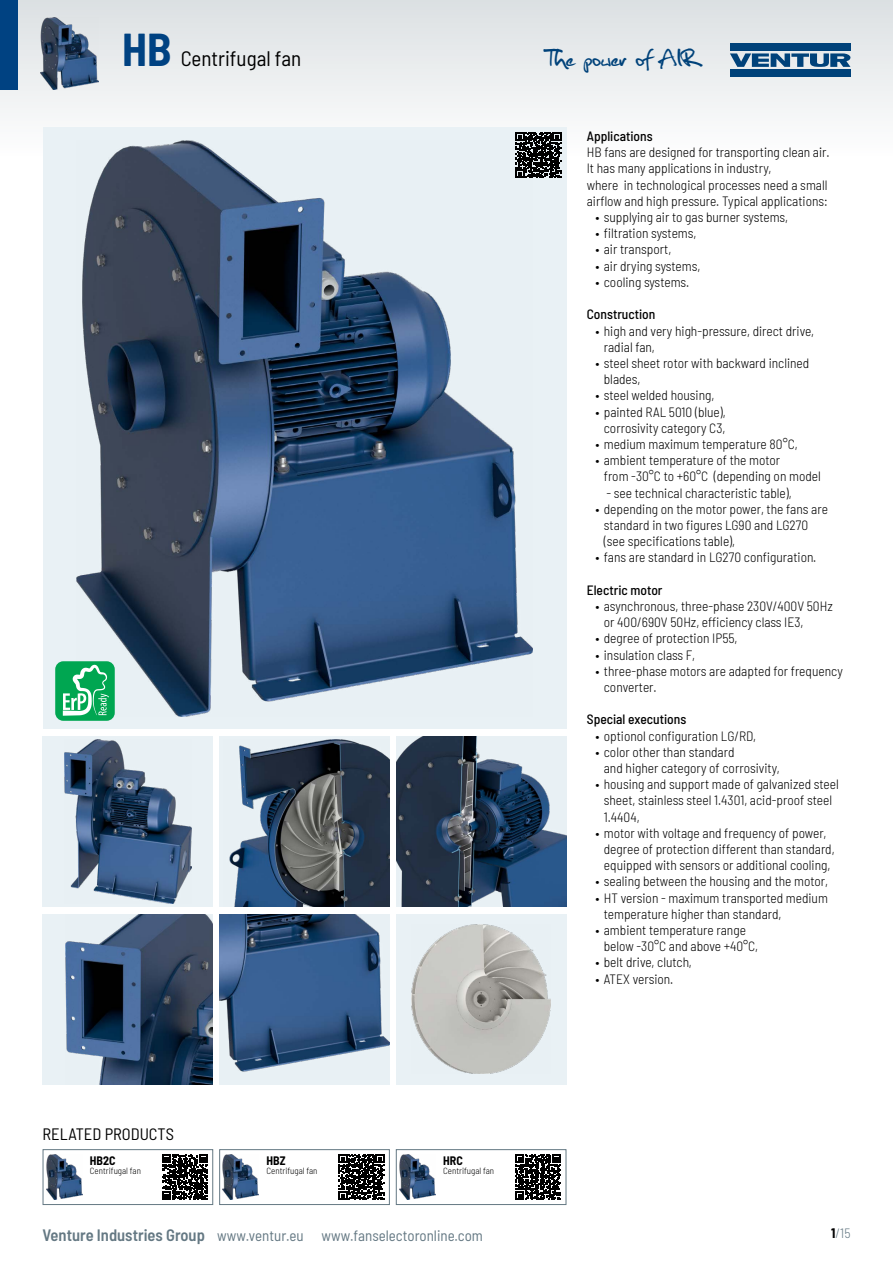
<style>
.page{position:relative;width:893px;height:1263px;background:#fff}
.page>*{position:absolute;margin:0;border:0;box-sizing:border-box;transform-origin:0 0}
.t1{font:32.4px "Christopherhand";color:#00427a}
.t2{font:semi-condensed 21px "Barlow";color:#000}
.t3{font:semi-condensed 16.5px "Barlow";color:#000}
.t4{font:semi-condensed 15px "Barlow";color:#647883}
.t5{font:300 semi-condensed 13.5px/16.2px "Barlow";color:#000}
.t6{font:500 semi-condensed 13.5px "Barlow";color:#000}
.t7{font:300 semi-condensed 13.5px "Barlow";color:#647883}
.t8{font:700 semi-condensed 12px "Barlow";color:#000}
.t9{font:300 semi-condensed 9px "Barlow";color:#000}
.s1{font-weight:700;font-size:45px;color:#004282}
.s2{font-weight:600;font-size:16.5px}
.s3{font-weight:700;color:#000}
</style>
<div class="page">
<div style="left:0;top:0;width:893px;height:157px;background:linear-gradient(to bottom,#dbe0e2,#fefefe)"></div>
<div style="left:0;top:0;width:17px;height:89px;background:#004282"></div>
<img style="left:41px;top:17px;width:57px;height:72px">
<svg style="left:730px;top:53px;width:120px;height:14px;background:#5782a5"></svg>
<div style="left:730px;top:69px;width:120px;height:8px;background:#00427a"></div>
<div style="left:730px;top:43px;width:120px;height:8px;background:#00427a"></div>
<div style="left:43px;top:1149px;width:170px;height:56px;border:1px solid #647883"></div>
<div style="left:219px;top:1149px;width:171px;height:56px;border:1px solid #647883"></div>
<div style="left:396px;top:1149px;width:170px;height:56px;border:1px solid #647883"></div>
<img style="left:46px;top:1154px;width:36px;height:46px">
<img style="left:223px;top:1154px;width:36px;height:46px">
<img style="left:400px;top:1154px;width:36px;height:46px">
<div style="left:43px;top:128px;width:523px;height:601px;background:#e9f1f5"></div>
<img style="left:76px;top:140px;width:457px;height:576px">
<div style="left:219px;top:736px;width:171px;height:170px;background:#e9f1f5"></div>
<img style="left:229px;top:740px;width:161px;height:166px">
<div style="left:219px;top:914px;width:171px;height:170px;background:#e9f1f5"></div>
<img style="left:219px;top:914px;width:171px;height:158px">
<img style="left:396px;top:736px;width:170px;height:170px">
<div style="left:396px;top:914px;width:170px;height:170px;background:#e9f1f5"></div>
<img style="left:412px;top:924px;width:139px;height:150px">
<div style="left:43px;top:736px;width:170px;height:170px;background:#e9f1f5"></div>
<img style="left:64px;top:739px;width:127px;height:164px">
<div style="left:43px;top:914px;width:170px;height:170px;background:#e9f1f5"></div>
<img style="left:65px;top:914px;width:148px;height:170px">
<div style="left:55px;top:661px;width:59px;height:60px;background:#00a651;border-radius:8px"></div>
<svg style="left:63px;top:665px;width:46px;height:51px"></svg>
<svg style="left:516px;top:132px;width:45px;height:46px"></svg>
<svg style="left:162px;top:1154px;width:46px;height:46px"></svg>
<svg style="left:339px;top:1154px;width:45px;height:46px"></svg>
<svg style="left:515px;top:1154px;width:46px;height:46px"></svg>
<h2 class="t2" style="left:122px;top:44px;width:180px"><span class="s1">HB</span> Centrifugal fan</h2>
<p class="t3" style="left:43px;top:1122px;width:133px">RELATED PRODUCTS</p>
<p class="t8" style="left:90px;top:1152px;width:27px">HB2C</p>
<p class="t9" style="left:90px;top:1164px;width:52px">Centrifugal fan</p>
<p class="t8" style="left:267px;top:1152px;width:20px">HBZ</p>
<p class="t9" style="left:267px;top:1164px;width:52px">Centrifugal fan</p>
<h1 class="t1" style="left:549px;top:44px;width:153px">The power of AIR</h1>
<p class="t6" style="left:587px;top:126px;width:67px">Applications</p>
<p class="t5" style="left:587px;top:143px;width:244px">HB fans are designed for transporting clean air.<br>It has many applications in industry,<br>where in technological processes need a small airflow and high pressure. Typical applications:</p>
<p class="t5" style="left:595px;top:208px;width:194px">• supplying air to gas burner systems,</p>
<p class="t5" style="left:595px;top:224px;width:103px">• filtration systems,</p>
<p class="t5" style="left:595px;top:241px;width:78px">• air transport,</p>
<p class="t5" style="left:595px;top:257px;width:107px">• air drying systems,</p>
<p class="t5" style="left:595px;top:273px;width:96px">• cooling systems.</p>
<p class="t6" style="left:587px;top:305px;width:70px">Construction</p>
<p class="t5" style="left:604px;top:322px;width:212px;text-indent:-9px">• high and very high-pressure, direct drive, radial fan,</p>
<p class="t5" style="left:604px;top:354px;width:207px;text-indent:-9px">• steel sheet rotor with backward inclined blades,</p>
<p class="t5" style="left:595px;top:386px;width:121px">• steel welded housing,</p>
<p class="t5" style="left:595px;top:403px;width:132px;text-align:right">• painted RAL 5010 (blue), corrosivity category C3,</p>
<p class="t5" style="left:595px;top:435px;width:204px">• medium maximum temperature 80°C,</p>
<p class="t5" style="left:604px;top:451px;width:219px;text-indent:-9px">• ambient temperature of the motor<br>from -30°C to +60°C (depending on model</p>
<p class="t5" style="left:606px;top:484px;width:187px">- see technical characteristic table),</p>
<p class="t5" style="left:604px;top:500px;width:226px;text-indent:-9px">• depending on the motor power, the fans are standard in two figures LG90 and LG270 (see specifications table),</p>
<p class="t5" style="left:595px;top:548px;width:223px">• fans are standard in LG270 configuration.</p>
<p class="t6" style="left:587px;top:580px;width:77px">Electric motor</p>
<p class="t5" style="left:604px;top:597px;width:230px;text-indent:-9px">• asynchronous, three-phase 230V/400V 50Hz or 400/690V 50Hz, efficiency class IE3,</p>
<p class="t5" style="left:595px;top:629px;width:144px">• degree of protection IP55,</p>
<p class="t5" style="left:595px;top:646px;width:101px">• insulation class F,</p>
<p class="t5" style="left:604px;top:662px;width:240px;text-indent:-9px">• three-phase motors are adapted for frequency converter.</p>
<p class="t6" style="left:587px;top:710px;width:101px">Special executions</p>
<p class="t5" style="left:595px;top:727px;width:162px">• optionol configuration LG/RD,</p>
<p class="t5" style="left:604px;top:743px;width:177px;text-indent:-9px">• color other than standard<br>and higher category of corrosivity,</p>
<p class="t5" style="left:604px;top:775px;width:237px;text-indent:-9px">• housing and support made of galvanized steel sheet, stainless steel 1.4301, acid-proof steel<br>1.4404,</p>
<p class="t5" style="left:604px;top:824px;width:232px;text-indent:-9px">• motor with voltage and frequency of power, degree of protection different than standard, equipped with sensors or additional cooling,</p>
<p class="t5" style="left:595px;top:872px;width:234px">• sealing between the housing and the motor,</p>
<p class="t5" style="left:604px;top:889px;width:226px;text-indent:-9px">• HT version - maximum transported medium temperature higher than standard,</p>
<p class="t5" style="left:604px;top:921px;width:156px;text-indent:-9px">• ambient temperature range below -30°C and above +40°C,</p>
<p class="t5" style="left:595px;top:953px;width:98px">• belt drive, clutch,</p>
<p class="t5" style="left:595px;top:970px;width:79px">• ATEX version.</p>
<p class="t8" style="left:443px;top:1152px;width:21px">HRC</p>
<p class="t9" style="left:443px;top:1164px;width:52px">Centrifugal fan</p>
<p class="t4" style="left:43px;top:1225px;width:442px"><span class="s2">Venture Industries Group</span> www.ventur.eu www.fanselectoronline.com</p>
<p class="t7" style="left:831px;top:1224px;width:21px"><span class="s3">1</span>/15</p>
</div>
